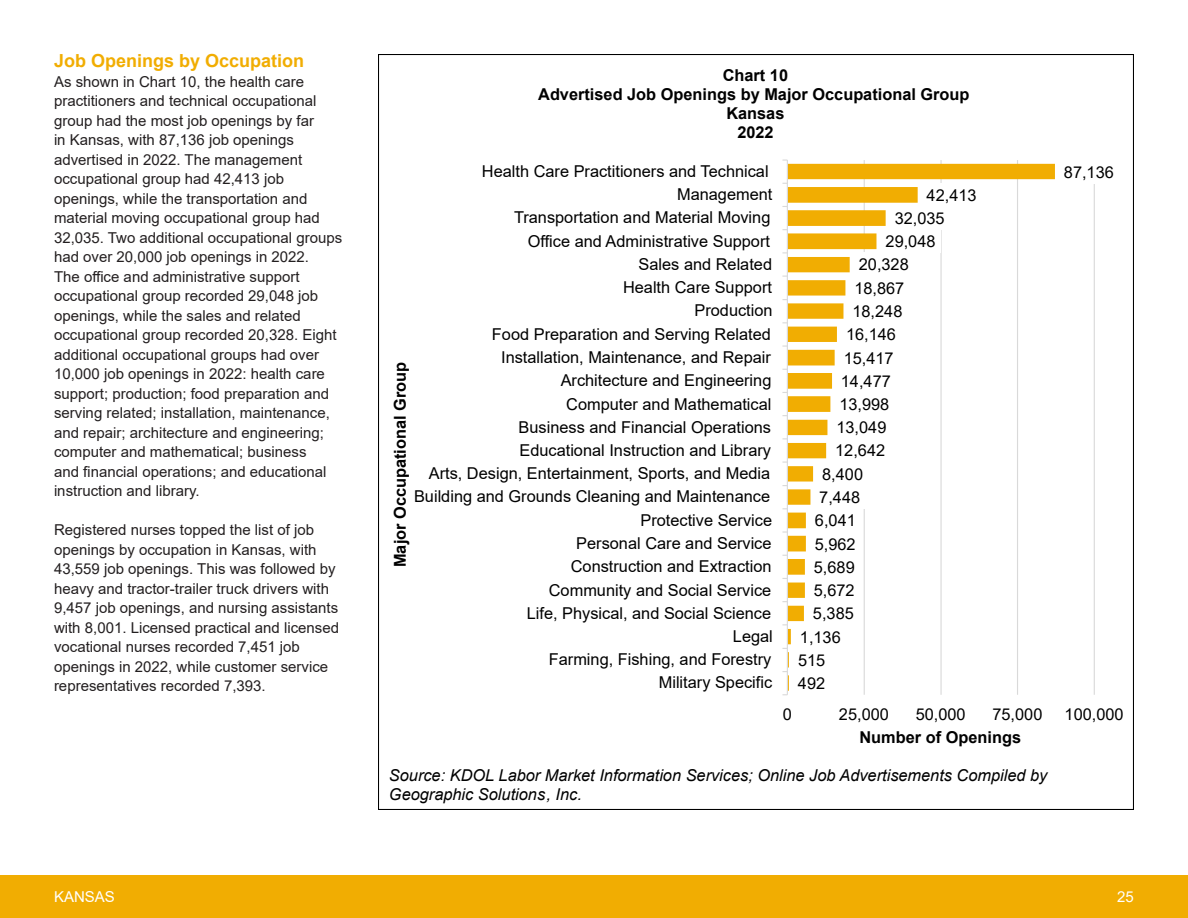
<style>
.page{position:relative;width:1188px;height:918px;background:#fff}
.page>*{position:absolute;margin:0;border:0;box-sizing:border-box;transform-origin:0 0}
._5__Sub-heading{font:700 18px "Arial";color:#f1ad02}
.t1{font:16.35px "Arial";color:#000}
.t2{font:700 16.35px/18.9px "Arial";color:#000;text-align:center}
.t3{font:italic 16.35px/18.9px "Arial";color:#000}
.t4{font:15px/19.5px "Arial";color:#231f20}
.t5{font:15px "Arial";color:#fff}
</style>
<div class="page">
<div style="left:0;top:876px;width:1188px;height:42px;background:#f1ad02"></div>
<hr style="left:864px;top:160px;width:1px;height:535px;background:#d9d9d9">
<hr style="left:940px;top:160px;width:2px;height:535px;background:#d9d9d9">
<hr style="left:1017px;top:160px;width:1px;height:535px;background:#d9d9d9">
<hr style="left:1094px;top:160px;width:1px;height:535px;background:#d9d9d9">
<svg style="left:788px;top:164px;width:267px;height:527px"></svg>
<hr style="left:787px;top:160px;width:1px;height:535px;background:#d9d9d9">
<div style="left:793px;top:671px;width:37px;height:24px;background:#fff"></div>
<div style="left:793px;top:648px;width:37px;height:24px;background:#fff"></div>
<div style="left:795px;top:625px;width:51px;height:23px;background:#fff"></div>
<div style="left:808px;top:602px;width:51px;height:23px;background:#fff"></div>
<div style="left:809px;top:578px;width:50px;height:24px;background:#fff"></div>
<div style="left:809px;top:555px;width:51px;height:24px;background:#fff"></div>
<div style="left:810px;top:532px;width:50px;height:23px;background:#fff"></div>
<div style="left:810px;top:509px;width:51px;height:23px;background:#fff"></div>
<div style="left:815px;top:485px;width:50px;height:24px;background:#fff"></div>
<div style="left:818px;top:462px;width:50px;height:23px;background:#fff"></div>
<div style="left:831px;top:439px;width:59px;height:23px;background:#fff"></div>
<div style="left:832px;top:415px;width:59px;height:24px;background:#fff"></div>
<div style="left:835px;top:392px;width:59px;height:24px;background:#fff"></div>
<div style="left:836px;top:369px;width:60px;height:24px;background:#fff"></div>
<div style="left:839px;top:346px;width:60px;height:23px;background:#fff"></div>
<div style="left:841px;top:323px;width:60px;height:23px;background:#fff"></div>
<div style="left:848px;top:299px;width:59px;height:24px;background:#fff"></div>
<div style="left:850px;top:276px;width:59px;height:23px;background:#fff"></div>
<div style="left:854px;top:253px;width:60px;height:23px;background:#fff"></div>
<div style="left:881px;top:230px;width:60px;height:23px;background:#fff"></div>
<div style="left:890px;top:206px;width:60px;height:24px;background:#fff"></div>
<div style="left:922px;top:183px;width:60px;height:24px;background:#fff"></div>
<div style="left:1059px;top:160px;width:60px;height:23px;background:#fff"></div>
<p class="_5__Sub-heading" style="left:54px;top:48px;width:252px">Job Openings by Occupation</p>
<p class="t4" style="left:54px;top:71px;width:290px">As shown in Chart 10, the health care practitioners and technical occupational group had the most job openings by far<br>in Kansas, with 87,136 job openings advertised in 2022. The management occupational group had 42,413 job openings, while the transportation and material moving occupational group had 32,035. Two additional occupational groups had over 20,000 job openings in 2022.<br>The office and administrative support occupational group recorded 29,048 job openings, while the sales and related occupational group recorded 20,328. Eight additional occupational groups had over 10,000 job openings in 2022: health care support; production; food preparation and serving related; installation, maintenance, and repair; architecture and engineering; computer and mathematical; business<br>and financial operations; and educational instruction and library.</p>
<p class="t4" style="left:54px;top:520px;width:287px">Registered nurses topped the list of job openings by occupation in Kansas, with 43,559 job openings. This was followed by heavy and tractor-trailer truck drivers with 9,457 job openings, and nursing assistants with 8,001. Licensed practical and licensed vocational nurses recorded 7,451 job openings in 2022, while customer service representatives recorded 7,393.</p>
<p class="t2" style="left:538px;top:66px;width:433px">Chart 10<br>Advertised Job Openings by Major Occupational Group<br>Kansas<br>2022</p>
<p class="t1" style="left:482px;top:160px;width:288px">Health Care Practitioners and Technical</p>
<p class="t1" style="left:677px;top:183px;width:97px">Management</p>
<p class="t1" style="left:927px;top:184px;width:51px">42,413</p>
<p class="t1" style="left:514px;top:206px;width:258px">Transportation and Material Moving</p>
<p class="t1" style="left:895px;top:207px;width:51px">32,035</p>
<p class="t1" style="left:528px;top:230px;width:244px">Office and Administrative Support</p>
<p class="t1" style="left:886px;top:230px;width:51px">29,048</p>
<p class="t1" style="left:639px;top:253px;width:135px">Sales and Related</p>
<p class="t1" style="left:859px;top:253px;width:51px">20,328</p>
<p class="t1" style="left:623px;top:276px;width:150px">Health Care Support</p>
<p class="t1" style="left:854px;top:277px;width:51px">18,867</p>
<p class="t1" style="left:694px;top:299px;width:80px">Production</p>
<p class="t1" style="left:852px;top:300px;width:51px">18,248</p>
<p class="t1" style="left:492px;top:323px;width:280px">Food Preparation and Serving Related</p>
<p class="t1" style="left:846px;top:323px;width:51px">16,146</p>
<p class="t1" style="left:501px;top:346px;width:271px">Installation, Maintenance, and Repair</p>
<p class="t2" style="left:391px;top:567px;width:207px;rotate:-90deg">Major Occupational Group</p>
<p class="t1" style="left:561px;top:369px;width:212px">Architecture and Engineering</p>
<p class="t1" style="left:566px;top:393px;width:207px">Computer and Mathematical</p>
<p class="t1" style="left:519px;top:416px;width:254px">Business and Financial Operations</p>
<p class="t1" style="left:519px;top:439px;width:253px">Educational Instruction and Library</p>
<p class="t1" style="left:429px;top:462px;width:343px">Arts, Design, Entertainment, Sports, and Media</p>
<p class="t1" style="left:414px;top:485px;width:358px">Building and Grounds Cleaning and Maintenance</p>
<p class="t1" style="left:640px;top:509px;width:133px">Protective Service</p>
<p class="t1" style="left:576px;top:532px;width:197px">Personal Care and Service</p>
<p class="t1" style="left:571px;top:555px;width:202px">Construction and Extraction</p>
<p class="t1" style="left:844px;top:347px;width:51px">15,417</p>
<p class="t1" style="left:841px;top:370px;width:51px">14,477</p>
<p class="t1" style="left:839px;top:393px;width:51px">13,998</p>
<p class="t1" style="left:836px;top:416px;width:51px">13,049</p>
<p class="t1" style="left:835px;top:439px;width:51px">12,642</p>
<p class="t1" style="left:822px;top:463px;width:42px">8,400</p>
<p class="t1" style="left:819px;top:486px;width:42px">7,448</p>
<p class="t1" style="left:815px;top:509px;width:42px">6,041</p>
<p class="t1" style="left:815px;top:532px;width:42px">5,962</p>
<p class="t1" style="left:814px;top:556px;width:42px">5,689</p>
<p class="t1" style="left:549px;top:579px;width:224px">Community and Social Service</p>
<p class="t1" style="left:814px;top:579px;width:42px">5,672</p>
<p class="t1" style="left:527px;top:602px;width:246px">Life, Physical, and Social Science</p>
<p class="t1" style="left:813px;top:602px;width:42px">5,385</p>
<p class="t1" style="left:733px;top:625px;width:41px">Legal</p>
<p class="t1" style="left:800px;top:626px;width:42px">1,136</p>
<p class="t1" style="left:549px;top:648px;width:224px">Farming, Fishing, and Forestry</p>
<p class="t1" style="left:798px;top:649px;width:29px">515</p>
<p class="t1" style="left:659px;top:671px;width:115px">Military Specific</p>
<p class="t1" style="left:798px;top:672px;width:29px">492</p>
<p class="t1" style="left:1064px;top:161px;width:51px">87,136</p>
<p class="t1" style="left:783px;top:703px;width:11px">0</p>
<p class="t1" style="left:839px;top:703px;width:51px">25,000</p>
<p class="t1" style="left:916px;top:703px;width:51px">50,000</p>
<p class="t1" style="left:992px;top:703px;width:51px">75,000</p>
<p class="t1" style="left:1065px;top:703px;width:61px">100,000</p>
<p class="t2" style="left:859px;top:728px;width:163px">Number of Openings</p>
<p class="t3" style="left:389px;top:766px;width:660px">Source: KDOL Labor Market Information Services; Online Job Advertisements Compiled by<br>Geographic Solutions, Inc.</p>
<p class="t5" style="left:54px;top:887px;width:62px">KANSAS</p>
<p class="t5" style="left:1117px;top:887px;width:18px">25</p>
</div>
